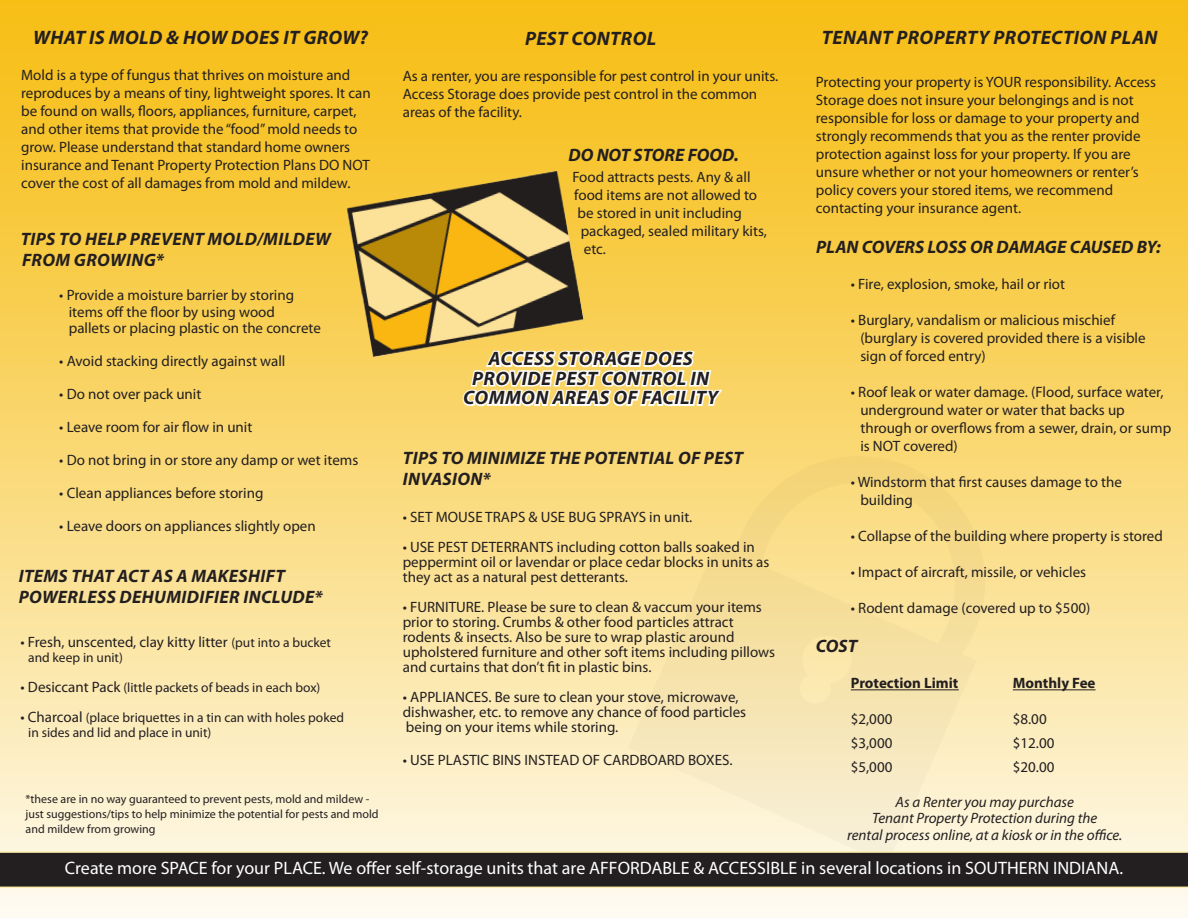
<style>
.page{position:relative;width:1188px;height:918px;background:#fff}
.page>*{position:absolute;margin:0;border:0;box-sizing:border-box;transform-origin:0 0}
.t1{font:italic 700 19.5px "Myriad Pro";letter-spacing:.02em;color:#231f20}
.t2{font:italic 700 18px/21.6px "Myriad Pro";letter-spacing:.02em;color:#231f20}
.t3{font:18px "Myriad Pro";color:#fff}
.t4{font:italic 700 18px "Myriad Pro";color:#231f20}
.t5{font:15px/18px "Myriad Pro";color:#231f20}
.t6{font:italic 15px "Myriad Pro";color:#231f20}
.t7{font:700 15px "Myriad Pro";color:#231f20}
.t8{font:13.5px "Myriad Pro";color:#231f20}
.t9{font:12px "Myriad Pro";color:#231f20}
.s1{font-size:13.5px}
.s2{font-size:15px}
</style>
<div class="page">
<div style="left:0;top:0;width:1188px;height:918px;background:linear-gradient(to bottom,#f6bb0a,#fef9ea)"></div>
<img style="left:337px;top:167px;width:259px;height:193px">
<img style="left:629px;top:456px;width:356px;height:395px">
<svg style="left:461px;top:258px;width:264px;height:230px;background:#eed07a"></svg>
<hr style="left:851px;top:689px;width:108px;height:1px;background:#231f20">
<hr style="left:1013px;top:689px;width:83px;height:1px;background:#231f20">
<svg style="left:0;top:851px;width:1188px;height:37px;background:#36312c"></svg>
<p class="t1" style="left:33px;top:25px;width:337px">WHAT IS MOLD &amp; HOW DOES IT GROW?</p>
<p class="t5" style="left:21px;top:66px;width:331px">Mold is a type of fungus that thrives on moisture and</p>
<p class="t5" style="left:21px;top:84px;width:351px">reproduces by a means of tiny, lightweight spores. It can</p>
<p class="t5" style="left:21px;top:102px;width:337px">be found on walls, floors, appliances, furniture, carpet,</p>
<p class="t5" style="left:21px;top:120px;width:338px">and other items that provide the “food” mold needs to</p>
<p class="t5" style="left:21px;top:138px;width:331px">grow. Please understand that standard home owners</p>
<p class="t5" style="left:21px;top:156px;width:350px">insurance and Tenant Property Protection Plans DO NOT</p>
<p class="t5" style="left:21px;top:174px;width:331px">cover the cost of all damages from mold and mildew.</p>
<p class="t1" style="left:822px;top:25px;width:337px">TENANT PROPERTY PROTECTION PLAN</p>
<p class="t5" style="left:816px;top:73px;width:342px">Protecting your property is YOUR responsibility. Access<br>Storage does not insure your belongings and is not</p>
<p class="t5" style="left:816px;top:109px;width:325px">responsible for loss or damage to your property and</p>
<p class="t5" style="left:816px;top:127px;width:326px">strongly recommends that you as the renter provide</p>
<p class="t5" style="left:816px;top:145px;width:316px">protection against loss for your property. If you are</p>
<p class="t5" style="left:816px;top:163px;width:324px">unsure whether or not your homeowners or renter’s</p>
<p class="t5" style="left:816px;top:181px;width:299px">policy covers your stored items, we recommend</p>
<p class="t5" style="left:816px;top:199px;width:207px">contacting your insurance agent.</p>
<p class="t4" style="left:816px;top:235px;width:346px">PLAN COVERS LOSS OR DAMAGE CAUSED BY:</p>
<p class="t5" style="left:851px;top:274px;width:216px">• Fire, explosion, smoke, hail or riot</p>
<p class="t5" style="left:851px;top:310px;width:266px">• Burglary, vandalism or malicious mischief</p>
<p class="t5" style="left:860px;top:328px;width:287px">(burglary is covered provided there is a visible sign of forced entry)</p>
<p class="t5" style="left:860px;top:382px;width:305px;text-indent:-10px">• Roof leak or water damage. (Flood, surface water, underground water or water that backs up</p>
<p class="t5" style="left:860px;top:418px;width:312px">through or overflows from a sewer, drain, or sump</p>
<p class="t5" style="left:860px;top:436px;width:99px">is NOT covered)</p>
<p class="t5" style="left:851px;top:472px;width:273px">• Windstorm that first causes damage to the</p>
<p class="t5" style="left:860px;top:490px;width:54px">building</p>
<p class="t5" style="left:851px;top:526px;width:314px">• Collapse of the building where property is stored</p>
<p class="t5" style="left:851px;top:562px;width:237px">• Impact of aircraft, missile, or vehicles</p>
<p class="t5" style="left:851px;top:598px;width:241px">• Rodent damage (covered up to $500)</p>
<p class="t2" style="left:816px;top:635px;width:43px">COST</p>
<p class="t7" style="left:851px;top:674px;width:109px">Protection Limit</p>
<p class="t7" style="left:1013px;top:674px;width:84px">Monthly Fee</p>
<p class="t5" style="left:851px;top:710px;width:43px">$2,000</p>
<p class="t5" style="left:1013px;top:710px;width:35px">$8.00</p>
<p class="t5" style="left:851px;top:734px;width:43px">$3,000</p>
<p class="t5" style="left:1013px;top:734px;width:43px">$12.00</p>
<p class="t5" style="left:851px;top:758px;width:43px">$5,000</p>
<p class="t5" style="left:1013px;top:758px;width:43px">$20.00</p>
<p class="t6" style="left:896px;top:793px;width:180px">As a Renter you may purchase</p>
<p class="t6" style="left:872px;top:809px;width:226px">Tenant Property Protection during the</p>
<p class="t6" style="left:847px;top:826px;width:277px">rental process online, at a kiosk or in the office.</p>
<p class="t3" style="left:65px;top:857px;width:1060px">Create more SPACE for your PLACE. We offer self-storage units that are AFFORDABLE &amp; ACCESSIBLE in several locations in SOUTHERN INDIANA.</p>
<p class="t1" style="left:525px;top:26px;width:133px">PEST CONTROL</p>
<p class="t5" style="left:403px;top:67px;width:377px">As a renter, you are responsible for pest control in your units.<br>Access Storage does provide pest control in the common areas of the facility.</p>
<p class="t4" style="left:568px;top:143px;width:172px">DO NOT STORE FOOD.</p>
<p class="t5" style="left:572px;top:168px;width:186px">Food attracts pests. Any &amp; all food items are not allowed to</p>
<p class="t5" style="left:578px;top:204px;width:191px">be stored in unit including packaged, sealed military kits, etc.</p>
<p class="t2" style="left:21px;top:227px;width:312px">TIPS TO HELP PREVENT MOLD/MILDEW</p>
<p class="t2" style="left:22px;top:248px;width:144px">FROM GROWING*</p>
<p class="t5" style="left:59px;top:286px;width:236px">• Provide a moisture barrier by storing</p>
<p class="t5" style="left:69px;top:303px;width:208px">items off the floor by using wood</p>
<p class="t5" style="left:69px;top:319px;width:254px">pallets or placing plastic on the concrete</p>
<p class="t5" style="left:59px;top:352px;width:228px">• Avoid stacking directly against wall</p>
<p class="t5" style="left:59px;top:385px;width:144px">• Do not over pack unit</p>
<p class="t5" style="left:59px;top:418px;width:195px">• Leave room for air flow in unit</p>
<p class="t5" style="left:59px;top:451px;width:301px">• Do not bring in or store any damp or wet items</p>
<p class="t5" style="left:59px;top:484px;width:206px">• Clean appliances before storing</p>
<p class="t5" style="left:59px;top:517px;width:258px">• Leave doors on appliances slightly open</p>
<p class="t2" style="left:19px;top:565px;width:268px">ITEMS THAT ACT AS A MAKESHIFT</p>
<p class="t2" style="left:19px;top:586px;width:306px">POWERLESS DEHUMIDIFIER INCLUDE*</p>
<p class="t5" style="left:21px;top:632px;width:312px">• Fresh, unscented, clay kitty litter <span class="s1">(put into a bucket</span></p>
<p class="t8" style="left:28px;top:649px;width:96px">and keep in unit)</p>
<p class="t8" style="left:21px;top:679px;width:301px"><span class="s2">• Desiccant Pack</span> (little packets of beads in each box)</p>
<p class="t8" style="left:21px;top:709px;width:325px"><span class="s2">• Charcoal</span> (place briquettes in a tin can with holes poked</p>
<p class="t8" style="left:28px;top:724px;width:185px">in sides and lid and place in unit)</p>
<p class="t1" style="left:489px;top:346px;width:206px">ACCESS STORAGE DOES</p>
<p class="t1" style="left:472px;top:366px;width:238px">PROVIDE PEST CONTROL IN</p>
<p class="t1" style="left:463px;top:385px;width:256px">COMMON AREAS OF FACILITY</p>
<p class="t2" style="left:403px;top:446px;width:342px">TIPS TO MINIMIZE THE POTENTIAL OF PEST<br>INVASION*</p>
<p class="t5" style="left:403px;top:508px;width:291px">• SET MOUSE TRAPS &amp; USE BUG SPRAYS in unit.</p>
<p class="t5" style="left:403px;top:539px;width:368px;line-height:15px">• USE PEST DETERRANTS including cotton balls soaked in peppermint oil or lavendar or place cedar blocks in units as they act as a natural pest detterants.</p>
<p class="t5" style="left:403px;top:599px;width:361px;line-height:15px">• FURNITURE. Please be sure to clean &amp; vaccum your items prior to storing. Crumbs &amp; other food particles attract</p>
<p class="t5" style="left:403px;top:629px;width:374px;line-height:15px">rodents &amp; insects. Also be sure to wrap plastic around upholstered furniture and other soft items including pillows and curtains that don’t fit in plastic bins.</p>
<p class="t5" style="left:403px;top:688px;width:337px">• APPLIANCES. Be sure to clean your stove, microwave,</p>
<p class="t5" style="left:403px;top:703px;width:345px">dishwasher, etc. to remove any chance of food particles</p>
<p class="t5" style="left:406px;top:718px;width:214px">being on your items while storing.</p>
<p class="t5" style="left:403px;top:751px;width:331px">• USE PLASTIC BINS INSTEAD OF CARDBOARD BOXES.</p>
<p class="t9" style="left:26px;top:792px;width:345px">*these are in no way guaranteed to prevent pests, mold and mildew -</p>
<p class="t9" style="left:26px;top:807px;width:355px">just suggestions/tips to help minimize the potential for pests and mold</p>
<p class="t9" style="left:26px;top:822px;width:131px">and mildew from growing</p>
</div>
